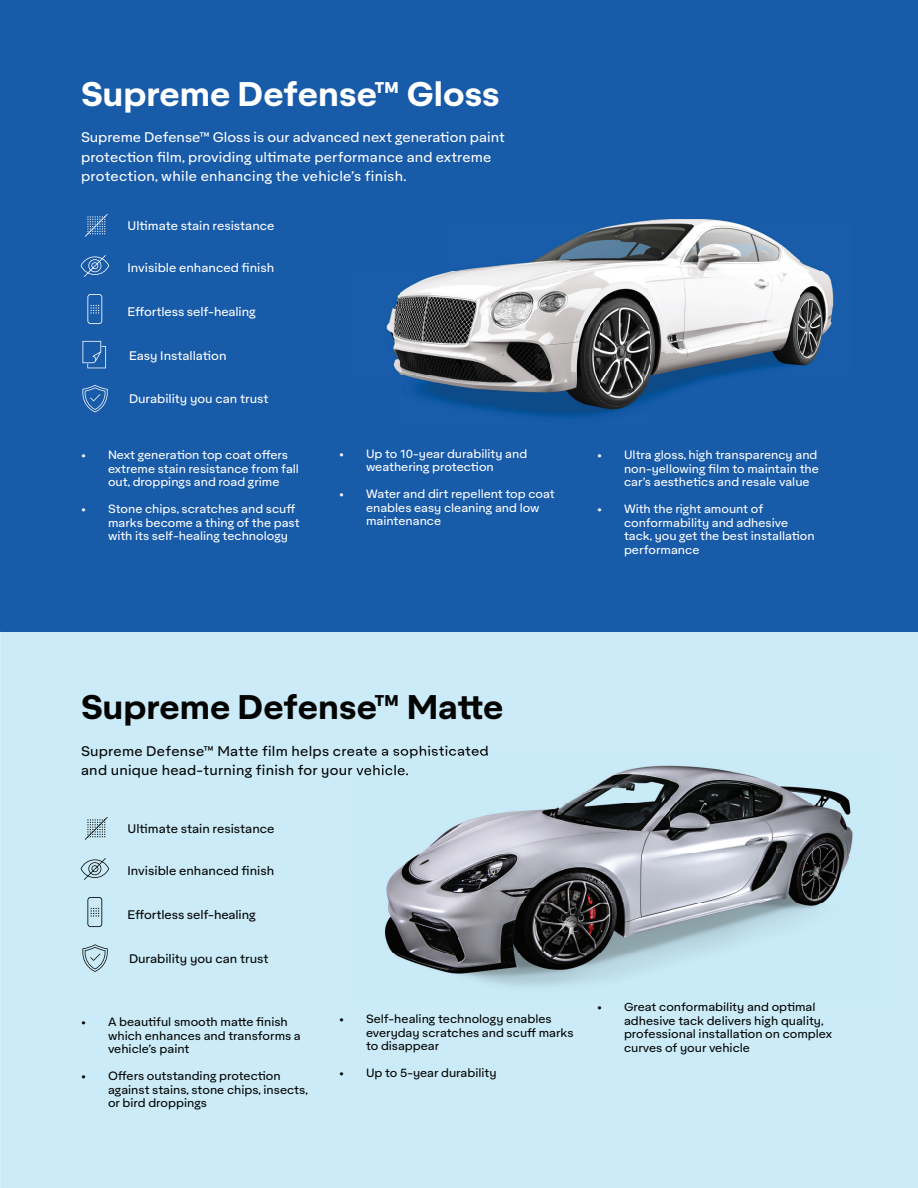
<style>
.page{position:relative;width:918px;height:1188px;background:#fff}
.page>*{position:absolute;margin:0;border:0;box-sizing:border-box;transform-origin:0 0}
.t1{font:700 33px "Aktifo A";color:#fff}
.t2{font:700 33px "Aktifo A";color:#040503}
.t3{font:13.5px/19.5px "Aktifo A";letter-spacing:.01em;color:#fff}
.t4{font:13.5px/19.5px "Aktifo A";letter-spacing:.02em;color:#040503}
.t5{font:12px "Aktifo A";color:#fff}
.t6{font:12px "Aktifo A";color:#040503}
.t7{font:11.7px/13.5px "Aktifo A";color:#fff}
.t8{font:11.7px/13.5px "Aktifo A";color:#040503}
</style>
<div class="page">
<div style="left:0;top:0;width:918px;height:639px;background:#185ba9"></div>
<div style="left:0;top:632px;width:918px;height:556px;background:#caebf7"></div>
<img style="left:386px;top:219px;width:448px;height:199px">
<img style="left:382px;top:758px;width:77px;height:217px">
<img style="left:459px;top:765px;width:394px;height:222px">
<img style="left:353px;top:754px;width:135px;height:4px">
<img style="left:356px;top:765px;width:52px;height:13px">
<img style="left:627px;top:1002px;width:188px;height:1px">
<svg style="left:82px;top:385px;width:26px;height:27px"></svg>
<svg style="left:82px;top:944px;width:26px;height:28px"></svg>
<svg style="left:85px;top:214px;width:23px;height:23px"></svg>
<svg style="left:85px;top:817px;width:23px;height:23px"></svg>
<svg style="left:87px;top:294px;width:15px;height:30px"></svg>
<svg style="left:87px;top:897px;width:15px;height:30px"></svg>
<svg style="left:81px;top:255px;width:28px;height:22px"></svg>
<svg style="left:81px;top:858px;width:28px;height:22px"></svg>
<svg style="left:83px;top:341px;width:23px;height:27px"></svg>
<h1 class="t1" style="left:81px;top:71px;width:420px">Supreme Defense™ Gloss</h1>
<p class="t3" style="left:81px;top:127px;width:425px">Supreme Defense™ Gloss is our advanced next generation paint protection film, providing ultimate performance and extreme protection, while enhancing the vehicle’s finish.</p>
<p class="t5" style="left:128px;top:218px;width:149px">Ultimate stain resistance</p>
<p class="t5" style="left:128px;top:260px;width:148px">Invisible enhanced finish</p>
<p class="t5" style="left:128px;top:304px;width:130px">Effortless self-healing</p>
<p class="t5" style="left:129px;top:348px;width:99px">Easy Installation</p>
<p class="t5" style="left:129px;top:392px;width:141px">Durability you can trust</p>
<p class="t7" style="left:108px;top:448px;width:193px;text-indent:-27px">• Next generation top coat offers extreme stain resistance from fall out, droppings and road grime</p>
<p class="t7" style="left:108px;top:502px;width:193px;text-indent:-27px">• Stone chips, scratches and scuff marks become a thing of the past with its self-healing technology</p>
<p class="t7" style="left:339px;top:446px;width:190px;text-align:center">• Up to 10-year durability and weathering protection</p>
<p class="t7" style="left:366px;top:487px;width:190px;text-indent:-27px">• Water and dirt repellent top coat enables easy cleaning and low maintenance</p>
<p class="t7" style="left:624px;top:448px;width:196px;text-indent:-27px">• Ultra gloss, high transparency and non-yellowing film to maintain the car’s aesthetics and resale value</p>
<p class="t7" style="left:624px;top:502px;width:192px;text-indent:-27px">• With the right amount of conformability and adhesive tack, you get the best installation performance</p>
<h1 class="t2" style="left:81px;top:685px;width:424px">Supreme Defense™ Matte</h1>
<p class="t4" style="left:81px;top:741px;width:409px">Supreme Defense™ Matte film helps create a sophisticated and unique head-turning finish for your vehicle.</p>
<p class="t6" style="left:128px;top:821px;width:149px">Ultimate stain resistance</p>
<p class="t6" style="left:128px;top:863px;width:148px">Invisible enhanced finish</p>
<p class="t6" style="left:128px;top:907px;width:130px">Effortless self-healing</p>
<p class="t6" style="left:129px;top:951px;width:141px">Durability you can trust</p>
<p class="t8" style="left:108px;top:1015px;width:194px;text-indent:-27px">• A beautiful smooth matte finish which enhances and transforms a vehicle’s paint</p>
<p class="t8" style="left:108px;top:1069px;width:201px;text-indent:-27px">• Offers outstanding protection against stains, stone chips, insects, or bird droppings</p>
<p class="t8" style="left:366px;top:1012px;width:209px;text-indent:-27px">• Self-healing technology enables everyday scratches and scuff marks to disappear</p>
<p class="t8" style="left:339px;top:1066px;width:159px">• Up to 5-year durability</p>
<p class="t8" style="left:624px;top:1000px;width:210px;text-indent:-27px">• Great conformability and optimal adhesive tack delivers high quality, professional installation on complex curves of your vehicle</p>
</div>
